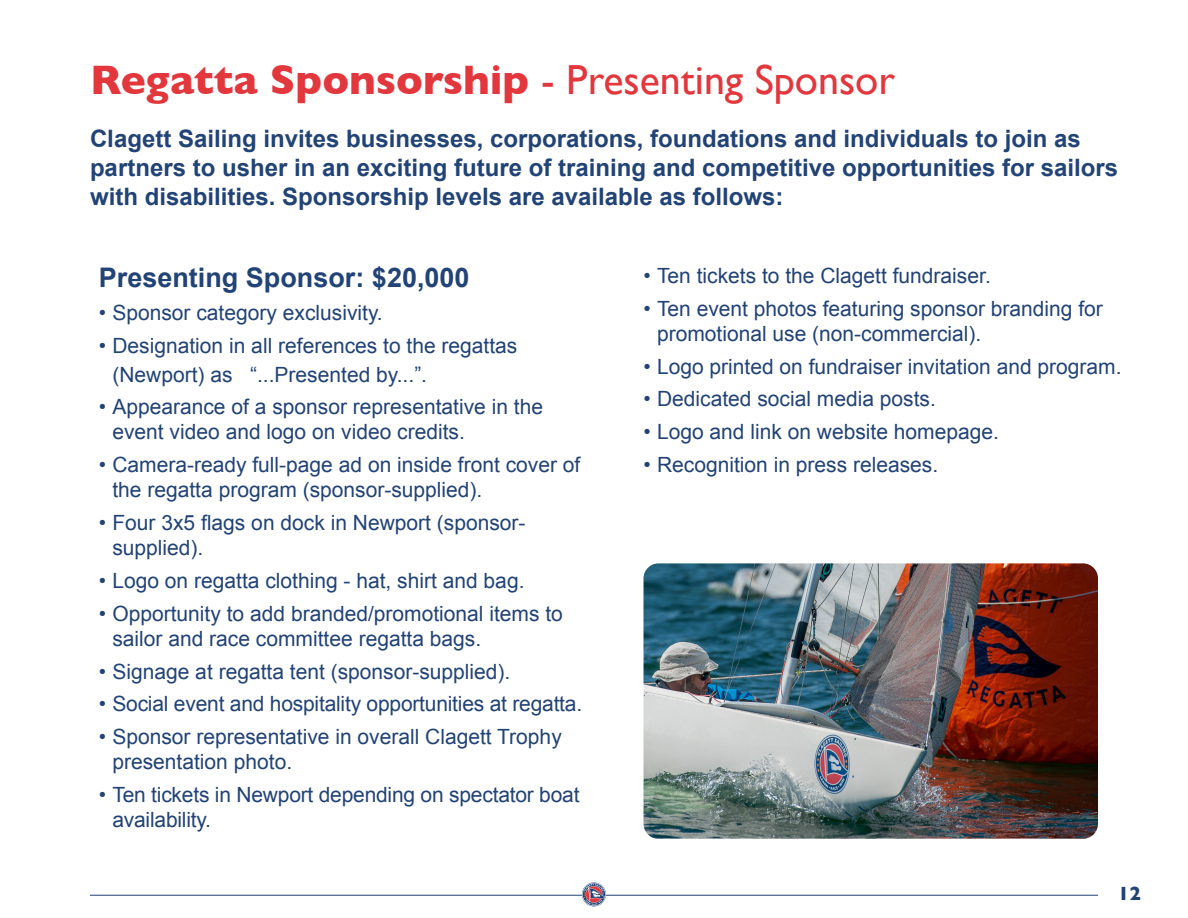
<style>
.page{position:relative;width:1188px;height:918px;background:#fff}
.page>*{position:absolute;margin:0;border:0;box-sizing:border-box;transform-origin:0 0}
.Headings_for_TOC{font:700 42px "Gill Sans";color:#e1373d}
.Bullet_Points{font:700 27px "Arial";color:#224375}
.Sub-headings{font:700 24px/28.8px "Arial";color:#224375}
.t1{font:21px/25.2px "Arial";color:#224375}
.t2{font:700 19.5px "Gill Sans";color:#224375}
.s1{font-weight:400}
</style>
<div class="page">
<hr style="left:90px;top:895px;width:1008px;height:1px;background:#224375">
<svg style="left:582px;top:882px;width:24px;height:24px"></svg>
<img style="left:644px;top:563px;width:454px;height:276px">
<p class="Headings_for_TOC" style="left:90px;top:47px;width:807px">Regatta Sponsorship <span class="s1">- Presenting Sponsor</span></p>
<p class="Sub-headings" style="left:90px;top:125px;width:1030px">Clagett Sailing invites businesses, corporations, foundations and individuals to join as partners to usher in an exciting future of training and competitive opportunities for sailors with disabilities. Sponsorship levels are available as follows:</p>
<p class="Bullet_Points" style="left:99px;top:260px;width:372px">Presenting Sponsor: $20,000</p>
<p class="t1" style="left:99px;top:300px;width:285px">• Sponsor category exclusivity.</p>
<p class="t1" style="left:112px;top:331px;width:407px;line-height:28.8px;text-indent:-14px">• Designation in all references to the regattas (Newport) as “...Presented by...”.</p>
<p class="t1" style="left:112px;top:395px;width:432px;text-indent:-14px">• Appearance of a sponsor representative in the event video and logo on video credits.</p>
<p class="t1" style="left:112px;top:452px;width:470px;text-indent:-14px">• Camera-ready full-page ad on inside front cover of the regatta program (sponsor-supplied).</p>
<p class="t1" style="left:112px;top:510px;width:415px;text-indent:-14px">• Four 3x5 flags on dock in Newport (sponsor&shy;supplied).</p>
<p class="t1" style="left:99px;top:568px;width:427px">• Logo on regatta clothing - hat, shirt and bag.</p>
<p class="t1" style="left:112px;top:601px;width:452px;text-indent:-14px">• Opportunity to add branded/promotional items to sailor and race committee regatta bags.</p>
<p class="t1" style="left:99px;top:659px;width:413px">• Signage at regatta tent (sponsor-supplied).</p>
<p class="t1" style="left:99px;top:692px;width:485px">• Social event and hospitality opportunities at regatta.</p>
<p class="t1" style="left:112px;top:724px;width:451px;text-indent:-14px">• Sponsor representative in overall Clagett Trophy presentation photo.</p>
<p class="t1" style="left:112px;top:782px;width:469px;text-indent:-14px">• Ten tickets in Newport depending on spectator boat availability.</p>
<p class="t1" style="left:644px;top:263px;width:349px">• Ten tickets to the Clagett fundraiser.</p>
<p class="t1" style="left:657px;top:296px;width:447px;text-indent:-14px">• Ten event photos featuring sponsor branding for promotional use (non-commercial).</p>
<p class="t1" style="left:644px;top:354px;width:480px">• Logo printed on fundraiser invitation and program.</p>
<p class="t1" style="left:644px;top:387px;width:294px">• Dedicated social media posts.</p>
<p class="t1" style="left:644px;top:419px;width:357px">• Logo and link on website homepage.</p>
<p class="t1" style="left:644px;top:452px;width:296px">• Recognition in press releases.</p>
<p class="t2" style="left:1118px;top:878px;width:25px">12</p>
</div>
